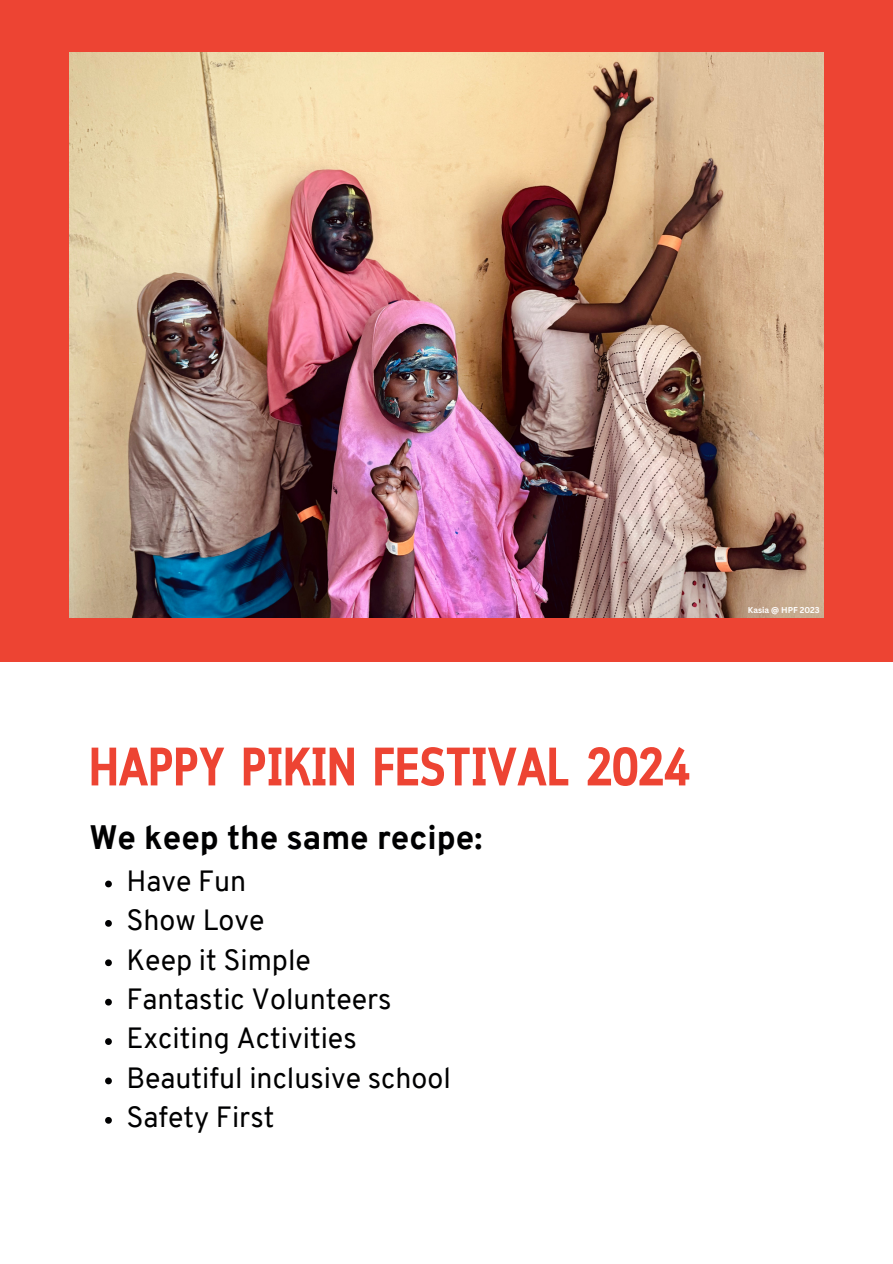
<style>
.page{position:relative;width:893px;height:1264px;background:#fff}
.page>*{position:absolute;margin:0;border:0;box-sizing:border-box;transform-origin:0 0}
.t1{font:700 54px "Cloud Cond";color:#ed4433}
.t2{font:800 33px "Overpass";color:#000001}
.t3{font:28.5px "Overpass";color:#000001}
.t4{font:700 8.25px "Canva Sans";color:#fff}
</style>
<div class="page">
<div style="left:0;top:0;width:892px;height:1263px;background:#ed4433"></div>
<div style="left:0;top:662px;width:892px;height:601px;background:#fff"></div>
<img style="left:70px;top:52px;width:753px;height:565px">
<svg style="left:105px;top:880px;width:7px;height:7px"></svg>
<svg style="left:105px;top:920px;width:7px;height:6px"></svg>
<svg style="left:105px;top:959px;width:7px;height:7px"></svg>
<svg style="left:105px;top:998px;width:7px;height:7px"></svg>
<svg style="left:105px;top:1038px;width:7px;height:6px"></svg>
<svg style="left:105px;top:1077px;width:7px;height:7px"></svg>
<svg style="left:105px;top:1117px;width:7px;height:6px"></svg>
<p class="t1" style="left:89px;top:746px;width:602px">HAPPY PIKIN FESTIVAL 2024</p>
<p class="t2" style="left:89px;top:824px;width:394px">We keep the same recipe:</p>
<p class="t3" style="left:126px;top:869px;width:121px">Have Fun</p>
<p class="t3" style="left:126px;top:908px;width:140px">Show Love</p>
<p class="t3" style="left:126px;top:948px;width:186px">Keep it Simple</p>
<p class="t3" style="left:126px;top:987px;width:267px">Fantastic Volunteers</p>
<p class="t3" style="left:126px;top:1026px;width:232px">Exciting Activities</p>
<p class="t3" style="left:126px;top:1066px;width:326px">Beautiful inclusive school</p>
<p class="t3" style="left:126px;top:1105px;width:149px">Safety First</p>
<p class="t4" style="left:747px;top:603px;width:73px">Kasia @ HPF 2023</p>
</div>
